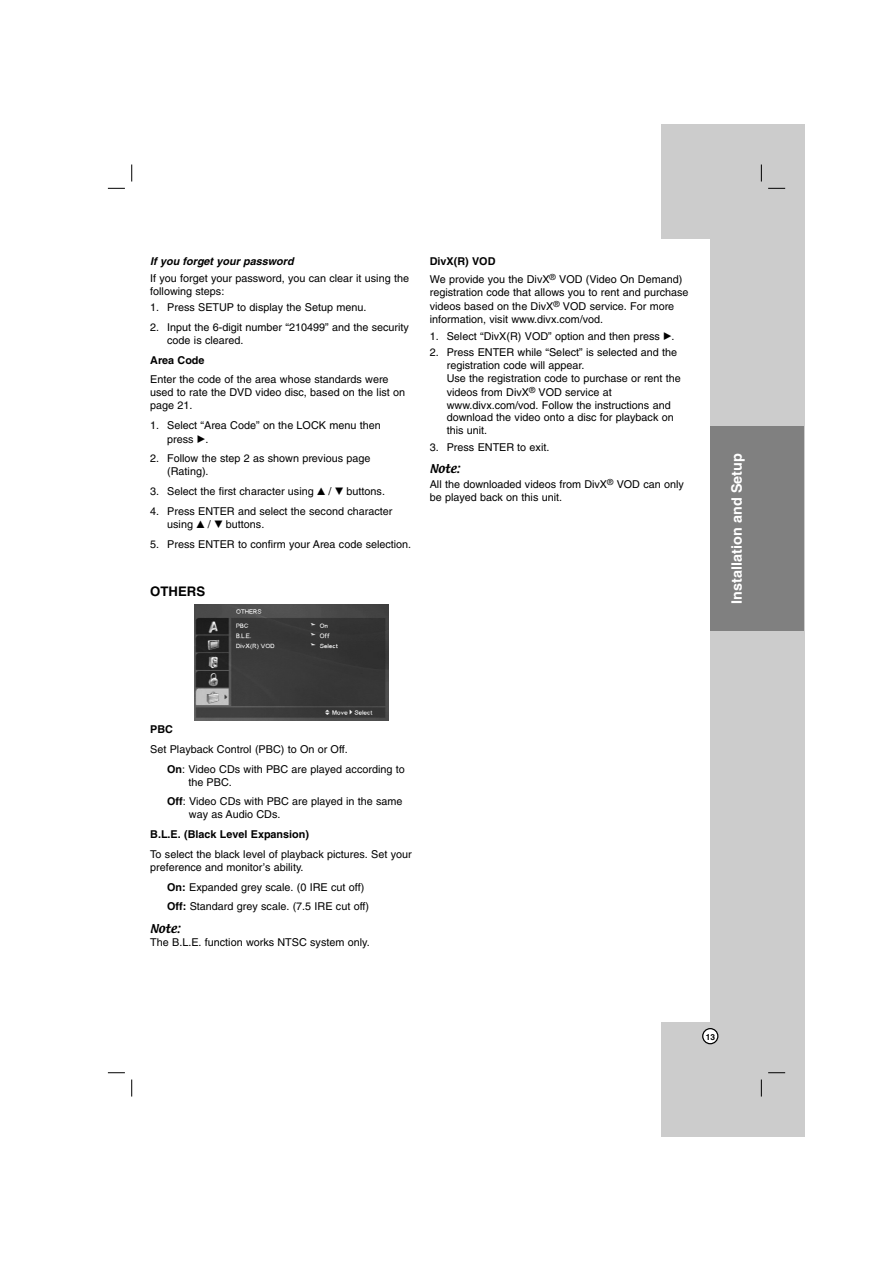
<style>
.page{position:relative;width:893px;height:1263px;background:#fff}
.page>*{position:absolute;margin:0;border:0;box-sizing:border-box;transform-origin:0 0}
.t1{font:700 14.4px "Helvetica";color:#fff}
.t2{font:700 13.2px "Helvetica";color:#000}
.t3{font:10.8px/12.9px "Helvetica";color:#000}
.t4{font:700 10.8px "Helvetica";color:#000}
.t5{font:italic 700 10.8px "Helvetica";color:#000}
.t6{font:10.8px "Textile";color:#000}
.t7{font:700 8.4px "Helvetica";color:#000}
.s1{font-family:"Sony PS Common"}
.s2{font-weight:700}
</style>
<div class="page">
<div style="left:660px;top:124px;width:144px;height:1013px;background:#ccc"></div>
<svg style="left:131px;top:165px;width:1px;height:17px"></svg>
<svg style="left:761px;top:165px;width:1px;height:17px"></svg>
<svg style="left:131px;top:1080px;width:1px;height:17px"></svg>
<svg style="left:761px;top:1080px;width:1px;height:17px"></svg>
<svg style="left:108px;top:188px;width:17px;height:1px"></svg>
<svg style="left:768px;top:188px;width:17px;height:1px"></svg>
<svg style="left:108px;top:1072px;width:17px;height:1px"></svg>
<svg style="left:768px;top:1072px;width:17px;height:1px"></svg>
<div style="left:600px;top:239px;width:110px;height:783px;background:#fff"></div>
<svg style="left:702px;top:1028px;width:16px;height:16px"></svg>
<div style="left:710px;top:426px;width:93px;height:205px;background:#808080"></div>
<img style="left:194px;top:604px;width:194px;height:116px">
<p class="t5" style="left:150px;top:258px;width:145px">If you forget your password</p>
<p class="t3" style="left:150px;top:273px;width:260px">If you forget your password, you can clear it using the following steps:</p>
<p class="t3" style="left:150px;top:302px;width:218px">1. Press SETUP to display the Setup menu.</p>
<p class="t3" style="left:167px;top:322px;width:243px;text-indent:-17px">2. Input the 6-digit number “210499” and the security code is cleared.</p>
<p class="t4" style="left:150px;top:356px;width:56px">Area Code</p>
<p class="t3" style="left:150px;top:374px;width:256px">Enter the code of the area whose standards were used to rate the DVD video disc, based on the list on page 21.</p>
<p class="t3" style="left:167px;top:419px;width:215px;line-height:13.8px;text-indent:-17px">1. Select “Area Code” on the LOCK menu then press <span class="s1">B</span>.</p>
<p class="t3" style="left:167px;top:453px;width:205px;text-indent:-17px">2. Follow the step 2 as shown previous page (Rating).</p>
<p class="t3" style="left:150px;top:486px;width:236px">3. Select the first character using <span class="s1">v</span> / <span class="s1">V</span> buttons.</p>
<p class="t3" style="left:167px;top:505px;width:227px;line-height:13.8px;text-indent:-17px">4. Press ENTER and select the second character using <span class="s1">v</span> / <span class="s1">V</span> buttons.</p>
<p class="t3" style="left:150px;top:538px;width:262px">5. Press ENTER to confirm your Area code selection.</p>
<p class="t2" style="left:150px;top:586px;width:56px">OTHERS</p>
<p class="t3" style="left:430px;top:254px;width:254px;line-height:17.4px"><span class="s2">DivX(R) VOD<br></span>We provide you the DivX<sup>®</sup> VOD (Video On Demand)</p>
<p class="t3" style="left:430px;top:286px;width:260px;line-height:14px">registration code that allows you to rent and purchase videos based on the DivX<sup>®</sup> VOD service. For more</p>
<p class="t3" style="left:430px;top:314px;width:175px">information, visit www.divx.com/vod.</p>
<p class="t3" style="left:430px;top:331px;width:246px">1. Select “DivX(R) VOD” option and then press <span class="s1">B</span>.</p>
<p class="t3" style="left:447px;top:346px;width:236px;text-indent:-17px">2. Press ENTER while “Select” is selected and the registration code will appear.<br>Use the registration code to purchase or rent the</p>
<p class="t3" style="left:447px;top:386px;width:228px">videos from DivX<sup>®</sup> VOD service at www.divx.com/vod. Follow the instructions and download the video onto a disc for playback on this unit.</p>
<p class="t3" style="left:430px;top:442px;width:121px">3. Press ENTER to exit.</p>
<p class="t6" style="left:430px;top:464px;width:31px">Note:</p>
<p class="t3" style="left:430px;top:479px;width:256px">All the downloaded videos from DivX<sup>®</sup> VOD can only be played back on this unit.</p>
<h1 class="t1" style="left:731px;top:604px;width:152px;rotate:-90deg">Installation and Setup</h1>
<p class="t4" style="left:150px;top:725px;width:24px">PBC</p>
<p class="t3" style="left:167px;top:740px;width:239px;line-height:19.8px;text-indent:-17px">Set Playback Control (PBC) to On or Off.<br><span class="s2">On</span>: Video CDs with PBC are played according to</p>
<p class="t3" style="left:167px;top:773px;width:237px;line-height:19.8px;text-indent:21px">the PBC.<br><span class="s2">Off</span>: Video CDs with PBC are played in the same</p>
<p class="t3" style="left:189px;top:809px;width:93px">way as Audio CDs.</p>
<p class="t4" style="left:150px;top:830px;width:160px">B.L.E. (Black Level Expansion)</p>
<p class="t3" style="left:150px;top:849px;width:263px">To select the black level of playback pictures. Set your preference and monitor’s ability.</p>
<p class="t3" style="left:167px;top:878px;width:203px;line-height:19.8px"><span class="s2">On:</span> Expanded grey scale. (0 IRE cut off)<br><span class="s2">Off:</span> Standard grey scale. (7.5 IRE cut off)</p>
<p class="t6" style="left:150px;top:924px;width:31px">Note:</p>
<p class="t3" style="left:150px;top:937px;width:221px">The B.L.E. function works NTSC system only.</p>
<p class="t7" style="left:705px;top:1034px;width:11px">13</p>
</div>
